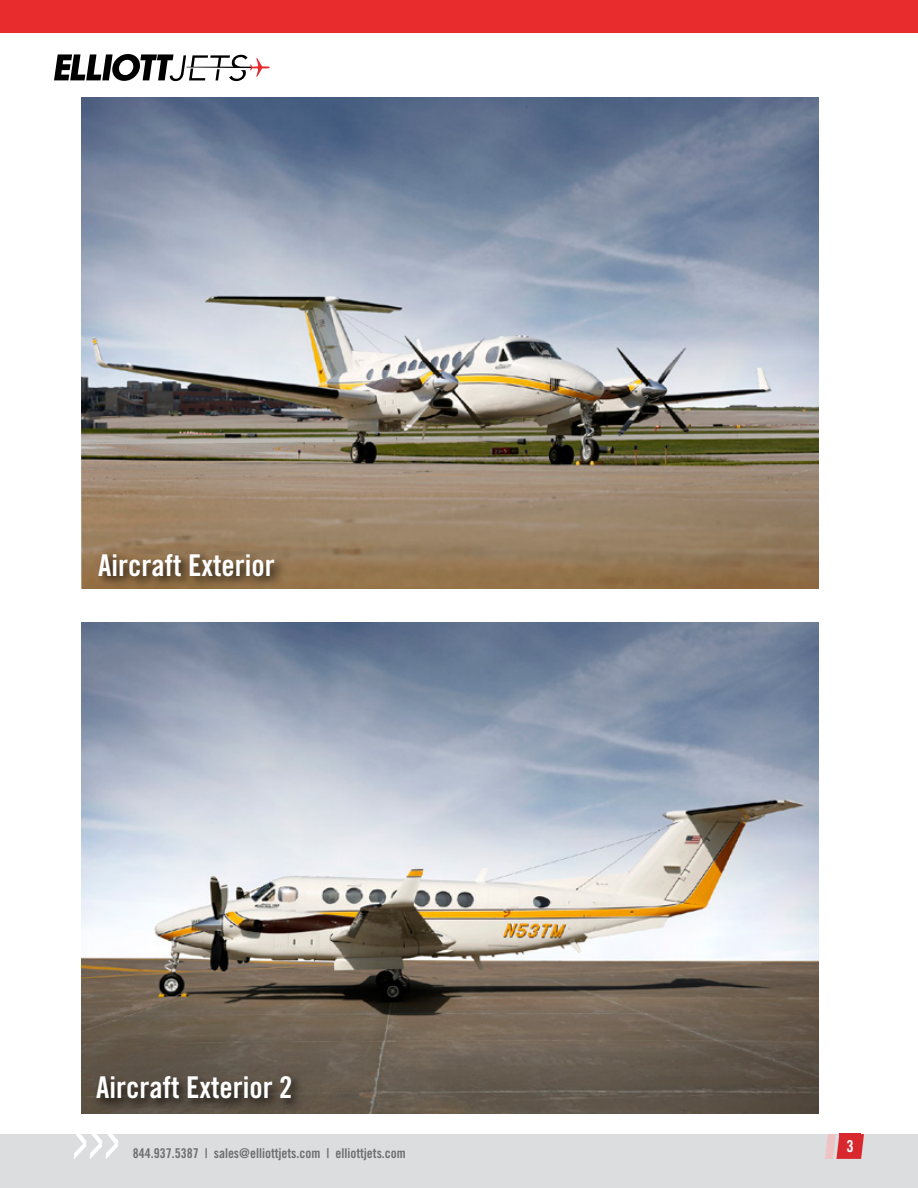
<style>
.page{position:relative;width:918px;height:1188px;background:#fff}
.page>*{position:absolute;margin:0;border:0;box-sizing:border-box;transform-origin:0 0}
.t1{font:30px "Trade Gothic LT Std Bd Cn 20";color:#fff}
.t2{font:16.5px "Trade Gothic LT Std Bd Cn 20";color:#fff}
.t3{font:13.5px "Trade Gothic LT Std Bd Cn 20";color:#6d6e71}
</style>
<div class="page">
<div style="left:0;top:1134px;width:918px;height:54px;background:#dcddde"></div>
<svg style="left:74px;top:1134px;width:44px;height:25px"></svg>
<div style="left:0;top:0;width:918px;height:32px;background:#e82c2e"></div>
<svg style="left:54px;top:54px;width:216px;height:27px"></svg>
<svg style="left:825px;top:1134px;width:39px;height:25px"></svg>
<div style="left:840px;top:1133px;width:21px;height:25px;background:#d9272e"></div>
<img style="left:81px;top:97px;width:738px;height:492px">
<img style="left:81px;top:622px;width:738px;height:492px">
<div style="left:96px;top:550px;width:191px;height:38px;background:#000;opacity:.75"></div>
<div style="left:94px;top:1072px;width:210px;height:39px;background:#000;opacity:.75"></div>
<h1 class="t1" style="left:98px;top:547px;width:178px">Aircraft Exterior</h1>
<h1 class="t1" style="left:96px;top:1069px;width:198px">Aircraft Exterior 2</h1>
<p class="t3" style="left:133px;top:1145px;width:275px">844.937.5387 | sales@elliottjets.com | elliottjets.com</p>
<p class="t2" style="left:847px;top:1136px;width:9px">3</p>
</div>
